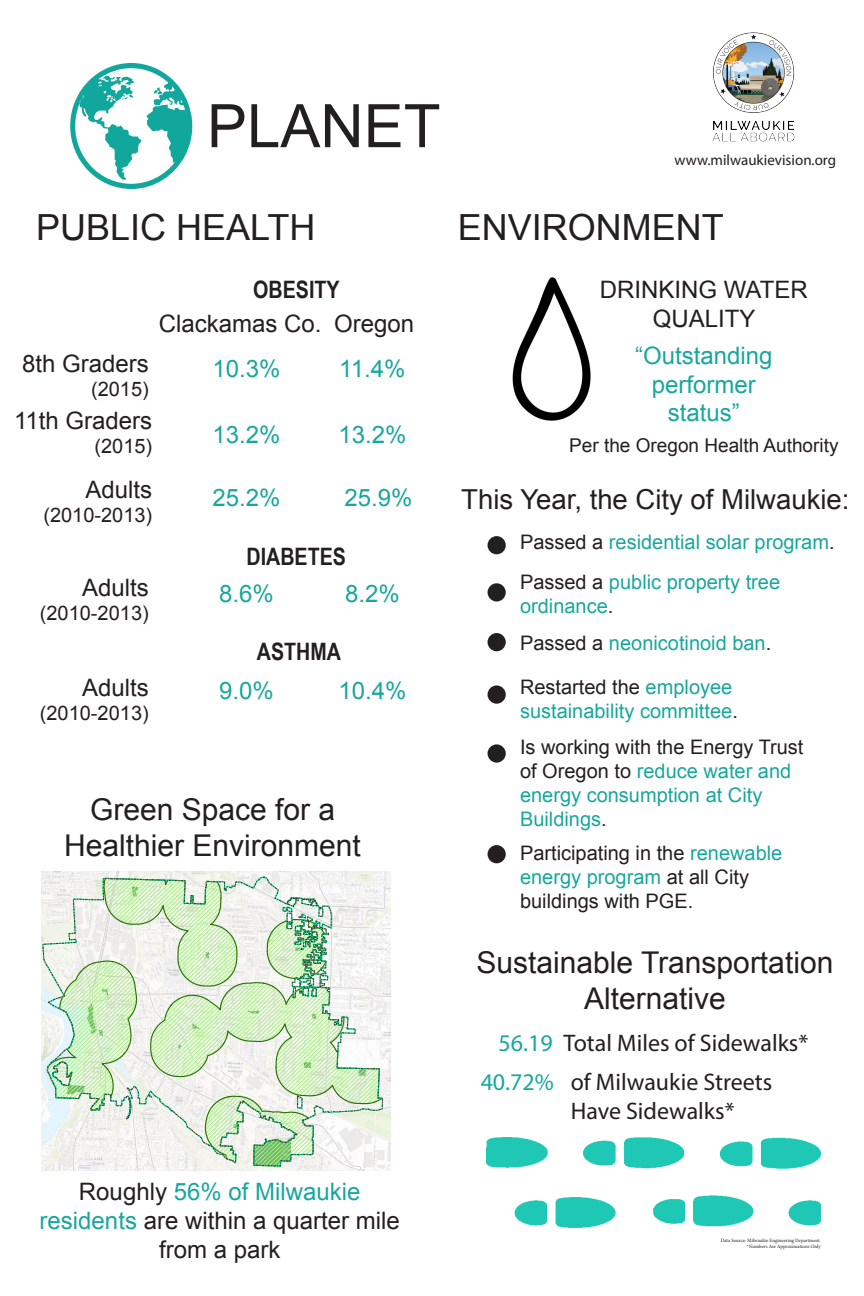
<style>
.page{position:relative;width:864px;height:1296px;background:#fff}
.page>*{position:absolute;margin:0;border:0;box-sizing:border-box;transform-origin:0 0}
.t1{font:60px "Arial";color:#231f20}
.t2{font:36px "Arial";color:#231f20}
.t3{font:30px/36px "Arial";color:#231f20;text-align:center}
.t4{font:27.5px "Arial";color:#231f20}
.t5{font:24px/28.8px "Arial";color:#231f20;text-align:center}
.t6{font:24px/28.8px "Arial";color:#18a79d;text-align:center}
.t7{font:24px/28.8px "Myriad Pro";color:#231f20}
.t8{font:700 24px "Arial Narrow";color:#231f20}
.t9{font:24px "Myriad Pro";color:#18a79d}
.t10{font:20px/24px "Arial";color:#18a79d}
.t11{font:20px/24px "Arial";color:#231f20}
.t12{font:19px "Arial";color:#231f20}
.t13{font:15px "Myriad Pro";color:#231f20}
.t14{font:5px "Minion Pro";color:#231f20}
.s1{color:#231f20}
.s2{color:#18a79d}
</style>
<div class="page">
<svg style="left:70px;top:63px;width:122px;height:126px"></svg>
<img style="left:712px;top:32px;width:83px;height:110px">
<img style="left:512px;top:277px;width:79px;height:144px">
<img style="left:42px;top:871px;width:348px;height:299px">
<svg style="left:43px;top:877px;width:342px;height:290px"></svg>
<img style="left:486px;top:1137px;width:335px;height:91px">
<div style="left:488px;top:536px;width:18px;height:18px;background:#231f20;border-radius:50%"></div>
<div style="left:488px;top:583px;width:18px;height:19px;background:#231f20;border-radius:50%"></div>
<div style="left:488px;top:633px;width:18px;height:18px;background:#231f20;border-radius:50%"></div>
<div style="left:488px;top:685px;width:18px;height:19px;background:#231f20;border-radius:50%"></div>
<div style="left:488px;top:744px;width:18px;height:19px;background:#231f20;border-radius:50%"></div>
<div style="left:488px;top:845px;width:18px;height:18px;background:#231f20;border-radius:50%"></div>
<p class="t1" style="left:207px;top:87px;width:235px">PLANET</p>
<p class="t2" style="left:36px;top:204px;width:281px">PUBLIC HEALTH</p>
<p class="t8" style="left:253px;top:271px;width:88px">OBESITY</p>
<p class="t5" style="left:22px;top:349px;width:128px">8th Graders</p>
<p class="t11" style="left:91px;top:377px;width:59px">(2015)</p>
<p class="t5" style="left:14px;top:406px;width:140px">11th Graders</p>
<p class="t11" style="left:95px;top:434px;width:59px">(2015)</p>
<p class="t5" style="left:159px;top:310px;width:164px">Clackamas Co.</p>
<p class="t5" style="left:334px;top:310px;width:82px">Oregon</p>
<p class="t6" style="left:213px;top:354px;width:70px">10.3%</p>
<p class="t6" style="left:339px;top:354px;width:68px">11.4%</p>
<p class="t6" style="left:213px;top:420px;width:70px">13.2%</p>
<p class="t6" style="left:338px;top:420px;width:70px">13.2%</p>
<p class="t5" style="left:86px;top:475px;width:68px">Adults</p>
<p class="t11" style="left:43px;top:503px;width:110px">(2010-2013)</p>
<p class="t5" style="left:82px;top:573px;width:68px">Adults</p>
<p class="t11" style="left:40px;top:601px;width:110px">(2010-2013)</p>
<p class="t5" style="left:82px;top:673px;width:68px">Adults</p>
<p class="t11" style="left:40px;top:701px;width:110px">(2010-2013)</p>
<p class="t6" style="left:213px;top:483px;width:70px">25.2%</p>
<p class="t6" style="left:344px;top:483px;width:70px">25.9%</p>
<p class="t8" style="left:247px;top:538px;width:101px">DIABETES</p>
<p class="t6" style="left:219px;top:579px;width:56px">8.6%</p>
<p class="t6" style="left:345px;top:579px;width:56px">8.2%</p>
<p class="t8" style="left:257px;top:633px;width:86px">ASTHMA</p>
<p class="t6" style="left:219px;top:676px;width:56px">9.0%</p>
<p class="t6" style="left:338px;top:677px;width:70px">10.4%</p>
<p class="t3" style="left:64px;top:792px;width:298px">Green Space for a<br>Healthier Environment</p>
<p class="t13" style="left:675px;top:150px;width:163px">www.milwaukievision.org</p>
<p class="t2" style="left:458px;top:204px;width:268px">ENVIRONMENT</p>
<p class="t5" style="left:600px;top:275px;width:209px">DRINKING WATER<br>QUALITY</p>
<p class="t6" style="left:635px;top:341px;width:139px">“Outstanding performer</p>
<p class="t6" style="left:668px;top:399px;width:74px">status”</p>
<p class="t12" style="left:569px;top:433px;width:271px">Per the Oregon Health Authority</p>
<p class="t4" style="left:461px;top:481px;width:390px">This Year, the City of Milwaukie:</p>
<p class="t10" style="left:520px;top:530px;width:316px"><span class="s1">Passed a</span> residential solar program<span class="s1">.</span></p>
<p class="t10" style="left:520px;top:570px;width:262px"><span class="s1">Passed a</span> public property tree ordinance<span class="s1">.</span></p>
<p class="t10" style="left:520px;top:632px;width:253px"><span class="s1">Passed a</span> neonicotinoid ban<span class="s1">.</span></p>
<p class="t10" style="left:520px;top:675px;width:219px"><span class="s1">Restarted the</span> employee sustainability committee<span class="s1">.</span></p>
<p class="t10" style="left:520px;top:735px;width:285px"><span class="s1">Is working with the Energy Trust of Oregon to</span> reduce water and energy consumption at City<br>Buildings<span class="s1">.</span></p>
<p class="t11" style="left:520px;top:842px;width:264px">Participating in the <span class="s2">renewable energy program</span> at all City buildings with PGE.</p>
<p class="t3" style="left:477px;top:945px;width:358px">Sustainable Transportation<br>Alternative</p>
<p class="t7" style="left:499px;top:1028px;width:311px"><span class="s2">56.19</span> Total Miles of Sidewalks*</p>
<p class="t9" style="left:481px;top:1067px;width:75px">40.72%</p>
<p class="t7" style="left:571px;top:1067px;width:203px">of Milwaukie Streets<br>Have Sidewalks*</p>
<p class="t6" style="left:79px;top:1178px;width:283px"><span class="s1">Roughly</span> 56% of Milwaukie</p>
<p class="t5" style="left:40px;top:1206px;width:362px"><span class="s2">residents</span> are within a quarter mile from a park</p>
<p class="t14" style="left:721px;top:1237px;width:102px">Data Source: Milwaukie Engineering Department.</p>
<p class="t14" style="left:747px;top:1243px;width:75px">*Numbers Are Approximations Only</p>
</div>
